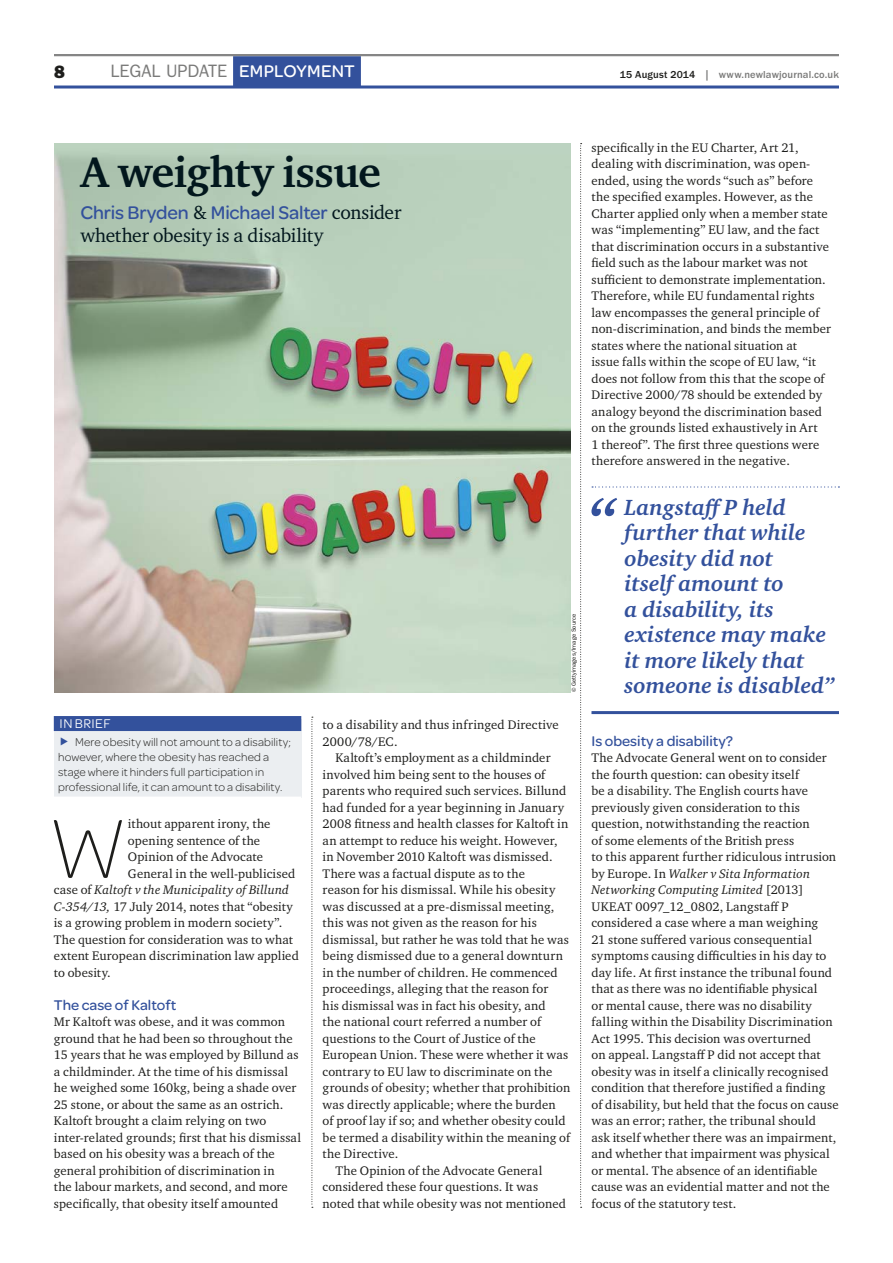
<style>
.page{position:relative;width:893px;height:1263px;background:#fff}
.page>*{position:absolute;margin:0;border:0;box-sizing:border-box;transform-origin:0 0}
.f-body_DropCap{font:200 88.8px "Omnes";color:#1e1e1c}
.f-pullquote{font:italic 700 60.45px "Charter ITC Std";color:#33519c}
.f-h1{font:700 43.5px "Charter ITC Std";letter-spacing:-.02em;color:#02171d}
.f-pullquote-2{font:italic 700 22.5px/25.5px "Charter ITC Std";color:#33519c}
.f-standfirst{font:19.5px/23.2px "Charter ITC Std";letter-spacing:-.01em;color:#02171d}
.Specialist{font:18px "ITC Franklin Gothic Std";color:#7a7a79}
.t1{font:18px "ITC Franklin Gothic Std Hvy";color:#1e1e1c}
.f-sub_h1{font:500 15px "Omnes";color:#33519c}
.f-in_brief_header{font:13.5px "Omnes";letter-spacing:.03em;color:#fff}
.f-body{font:12.75px/16.5px "Charter ITC Std";letter-spacing:.01em;color:#1e1e1c}
.f-body1{font:12.75px/16.5px "Charter ITC Std";letter-spacing:.01em;color:#1e1e1c}
.f-body_DropCap-2{font:12.75px "Charter ITC Std";letter-spacing:.01em;color:#1e1e1c}
.f-body_DropCap-3{font:italic 12.75px "Charter ITC Std";letter-spacing:.01em;color:#1e1e1c}
.t2{font:300 12px/15px "Omnes";letter-spacing:.01em;color:#1e1e1c}
.t3{font:500 10.5px "ITC Franklin Gothic Std";letter-spacing:.015em;color:#7a7a79}
.image_credit{font:6px "ITC Franklin Gothic Std";color:#1e1e1c}
.s1{font-family:"Omnes";font-weight:500;color:#fff}
.s2{color:#1e1e1c}
.s3{font-family:"Omnes";font-weight:500;color:#33519c}
.s4{font-family:"Omnes"}
.s5{font-style:normal}
.s6{font-style:italic}
</style>
<div class="page">
<hr style="left:54px;top:54px;width:785px;height:2px;background:#858585">
<hr style="left:54px;top:86px;width:785px;height:3px;background:#33519c">
<div style="left:233px;top:56px;width:128px;height:30px;background:#33519c"></div>
<img style="left:54px;top:143px;width:516px;height:549px">
<div style="left:54px;top:719px;width:247px;height:79px;background:#ebeef1"></div>
<div style="left:54px;top:716px;width:247px;height:15px;background:#33519c"></div>
<hr style="left:54px;top:797px;width:247px;height:1px;background:#fff">
<svg style="left:312px;top:717px;width:1px;height:491px"></svg>
<svg style="left:580px;top:143px;width:2px;height:1065px"></svg>
<svg style="left:592px;top:486px;width:247px;height:2px"></svg>
<hr style="left:591px;top:711px;width:248px;height:3px;background:#33519c">
<p class="t1" style="left:54px;top:61px;width:12px">8</p>
<p class="Specialist" style="left:111px;top:61px;width:246px">LEGAL UPDATE <span class="s1">employment</span></p>
<p class="t3" style="left:620px;top:69px;width:221px"><span class="s2">15 August 2014</span> | www.newlawjournal.co.uk</p>
<p class="f-h1" style="left:80px;top:145px;width:302px">A weighty issue</p>
<p class="f-standfirst" style="left:80px;top:200px;width:322px"><span class="s3">Chris Bryden</span> &amp; <span class="s3">Michael Salter</span> consider whether obesity is a disability</p>
<p class="image_credit" style="left:570px;top:692px;width:79px;rotate:-90deg"><span class="s4">©</span> Gettyimages/Image Source</p>
<p class="f-in_brief_header" style="left:60px;top:716px;width:52px">IN BRIEF</p>
<p class="t2" style="left:58px;top:734px;width:234px;text-indent:17px">Mere obesity will not amount to a disability; however, where the obesity has reached a stage where it hinders full participation in professional life, it can amount to a disability.</p>
<p class="f-body_DropCap" style="left:50px;top:801px;width:78px">W</p>
<p class="f-body_DropCap-2" style="left:128px;top:816px;width:144px">ithout apparent irony, the</p>
<p class="f-body_DropCap-2" style="left:128px;top:832px;width:134px">opening sentence of the</p>
<p class="f-body_DropCap-2" style="left:128px;top:849px;width:137px">Opinion of the Advocate</p>
<p class="f-body_DropCap-2" style="left:128px;top:865px;width:169px">General in the well-publicised</p>
<p class="f-body_DropCap-3" style="left:54px;top:882px;width:237px"><span class="s5">case of</span> Kaltoft v the Municipality of Billund</p>
<p class="f-body_DropCap-2" style="left:54px;top:898px;width:241px"><span class="s6">C‑354/13,</span> 17 July 2014, notes that “obesity</p>
<p class="f-body_DropCap-2" style="left:54px;top:915px;width:230px">is a growing problem in modern society”.</p>
<p class="f-body_DropCap-2" style="left:54px;top:931px;width:241px">The question for consideration was to what</p>
<p class="f-body_DropCap-2" style="left:54px;top:948px;width:247px">extent European discrimination law applied</p>
<p class="f-body_DropCap-2" style="left:54px;top:964px;width:58px">to obesity.</p>
<p class="f-sub_h1" style="left:54px;top:996px;width:124px">The case of Kaltoft</p>
<p class="f-body1" style="left:54px;top:1013px;width:249px">Mr Kaltoft was obese, and it was common ground that he had been so throughout the 15 years that he was employed by Billund as a childminder. At the time of his dismissal he weighed some 160kg, being a shade over 25 stone, or about the same as an ostrich.<br>Kaltoft brought a claim relying on two inter-related grounds; first that his dismissal based on his obesity was a breach of the general prohibition of discrimination in<br>the labour markets, and second, and more specifically, that obesity itself amounted</p>
<p class="f-body1" style="left:323px;top:716px;width:238px">to a disability and thus infringed Directive<br>2000/78/EC.</p>
<p class="f-body" style="left:323px;top:749px;width:249px;text-indent:13px">Kaltoft’s employment as a childminder involved him being sent to the houses of parents who required such services. Billund had funded for a year beginning in January 2008 fitness and health classes for Kaltoft in an attempt to reduce his weight. However, in November 2010 Kaltoft was dismissed.<br>There was a factual dispute as to the<br>reason for his dismissal. While his obesity was discussed at a pre-dismissal meeting, this was not given as the reason for his dismissal, but rather he was told that he was being dismissed due to a general downturn in the number of children. He commenced proceedings, alleging that the reason for<br>his dismissal was in fact his obesity, and<br>the national court referred a number of questions to the Court of Justice of the European Union. These were whether it was contrary to EU law to discriminate on the grounds of obesity; whether that prohibition was directly applicable; where the burden<br>of proof lay if so; and whether obesity could be termed a disability within the meaning of the Directive.</p>
<p class="f-body" style="left:323px;top:1162px;width:245px;text-indent:13px">The Opinion of the Advocate General considered these four questions. It was noted that while obesity was not mentioned</p>
<p class="f-body" style="left:591px;top:139px;width:241px">specifically in the EU Charter, Art 21, dealing with discrimination, was open&shy;ended, using the words “such as” before the specified examples. However, as the Charter applied only when a member state was “implementing” EU law, and the fact that discrimination occurs in a substantive field such as the labour market was not sufficient to demonstrate implementation.<br>Therefore, while EU fundamental rights law encompasses the general principle of non-discrimination, and binds the member states where the national situation at<br>issue falls within the scope of EU law, “it does not follow from this that the scope of Directive 2000/78 should be extended by analogy beyond the discrimination based on the grounds listed exhaustively in Art<br>1 thereof”. The first three questions were therefore answered in the negative.</p>
<p class="f-pullquote" style="left:587px;top:482px;width:31px">“</p>
<p class="f-pullquote-2" style="left:624px;top:494px;width:212px">Langstaff P held further that while obesity did not<br>itself amount to<br>a disability, its existence may make it more likely that someone is disabled”</p>
<p class="f-sub_h1" style="left:591px;top:732px;width:143px">Is obesity a disability?</p>
<p class="f-body1" style="left:591px;top:749px;width:249px">The Advocate General went on to consider the fourth question: can obesity itself<br>be a disability. The English courts have previously given consideration to this question, notwithstanding the reaction<br>of some elements of the British press<br>to this apparent further ridiculous intrusion by Europe. In <span class="s6">Walker v Sita Information Networking Computing Limited</span> [2013] UKEAT 0097_12_0802, Langstaff P considered a case where a man weighing<br>21 stone suffered various consequential symptoms causing difficulties in his day to day life. At first instance the tribunal found that as there was no identifiable physical<br>or mental cause, there was no disability falling within the Disability Discrimination Act 1995. This decision was overturned<br>on appeal. Langstaff P did not accept that obesity was in itself a clinically recognised condition that therefore justified a finding of disability, but held that the focus on cause was an error; rather, the tribunal should<br>ask itself whether there was an impairment, and whether that impairment was physical or mental. The absence of an identifiable cause was an evidential matter and not the focus of the statutory test.</p>
</div>
